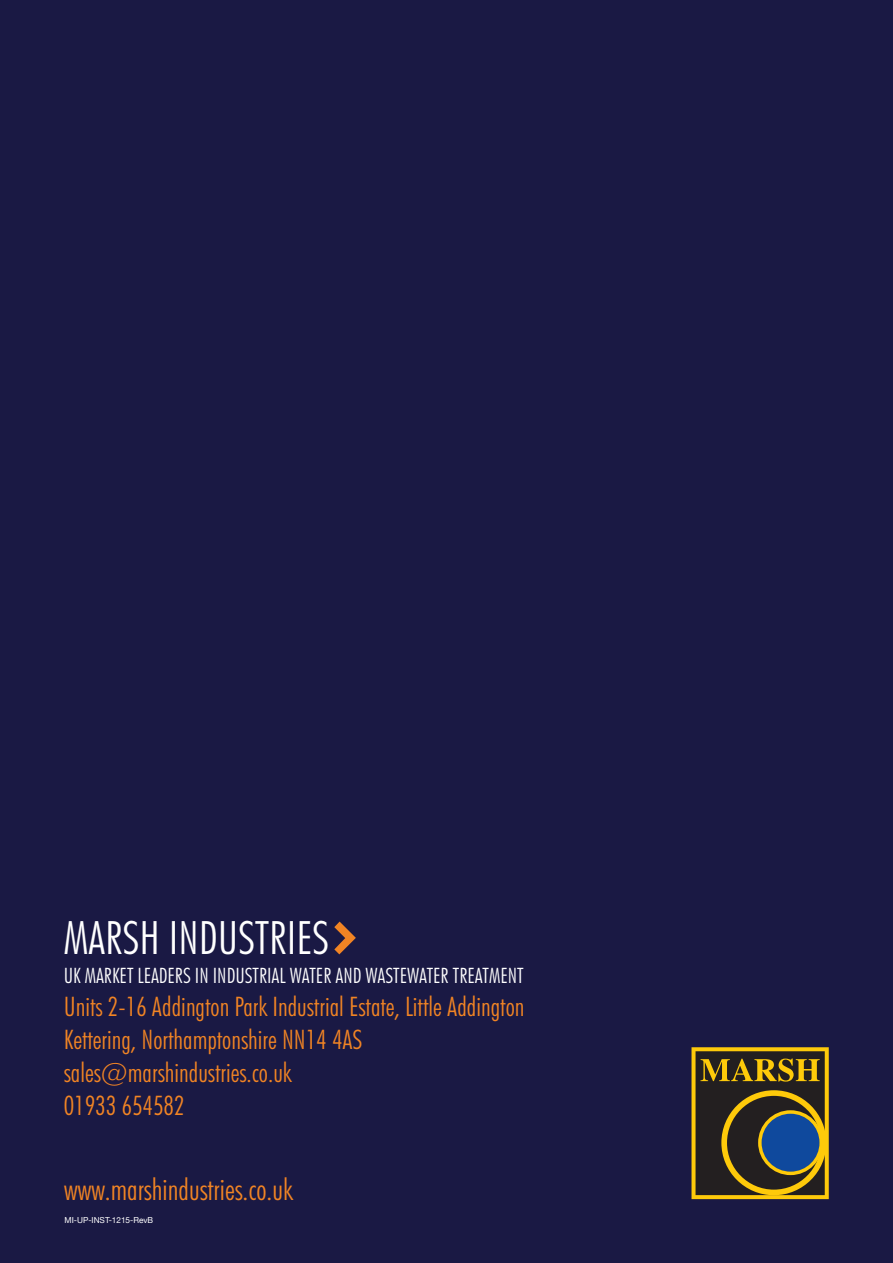
<style>
.page{position:relative;width:893px;height:1263px;background:#1a1944}
.page>*{position:absolute;margin:0;border:0;box-sizing:border-box;transform-origin:0 0}
.t1{font:300 condensed 46.2px "Futura BT";color:#fff}
.t2{font:300 condensed 30px "Futura BT";color:#f18424}
.t3{font:300 condensed 27px/33px "Futura BT";color:#f18424}
.t4{font:300 condensed 21.3px "Futura BT";color:#fff}
.t5{font:8.25px "Helvetica Neue";color:#fff}
</style>
<div class="page">
<svg style="left:691px;top:1047px;width:138px;height:152px;background:#5c5229"></svg>
<svg style="left:334px;top:921px;width:22px;height:33px"></svg>
<h1 class="t1" style="left:64px;top:911px;width:267px">MARSH INDUSTRIES</h1>
<p class="t4" style="left:64px;top:963px;width:461px">UK MARKET LEADERS IN INDUSTRIAL WATER AND WASTEWATER TREATMENT</p>
<p class="t3" style="left:64px;top:990px;width:462px">Units 2-16 Addington Park Industrial Estate, Little Addington Kettering, Northamptonshire NN14 4AS sales@marshindustries.co.uk<br>01933 654582</p>
<p class="t2" style="left:64px;top:1172px;width:231px">www.marshindustries.co.uk</p>
<p class="t5" style="left:65px;top:1215px;width:90px">MI-UP-INST-1215-RevB</p>
</div>
